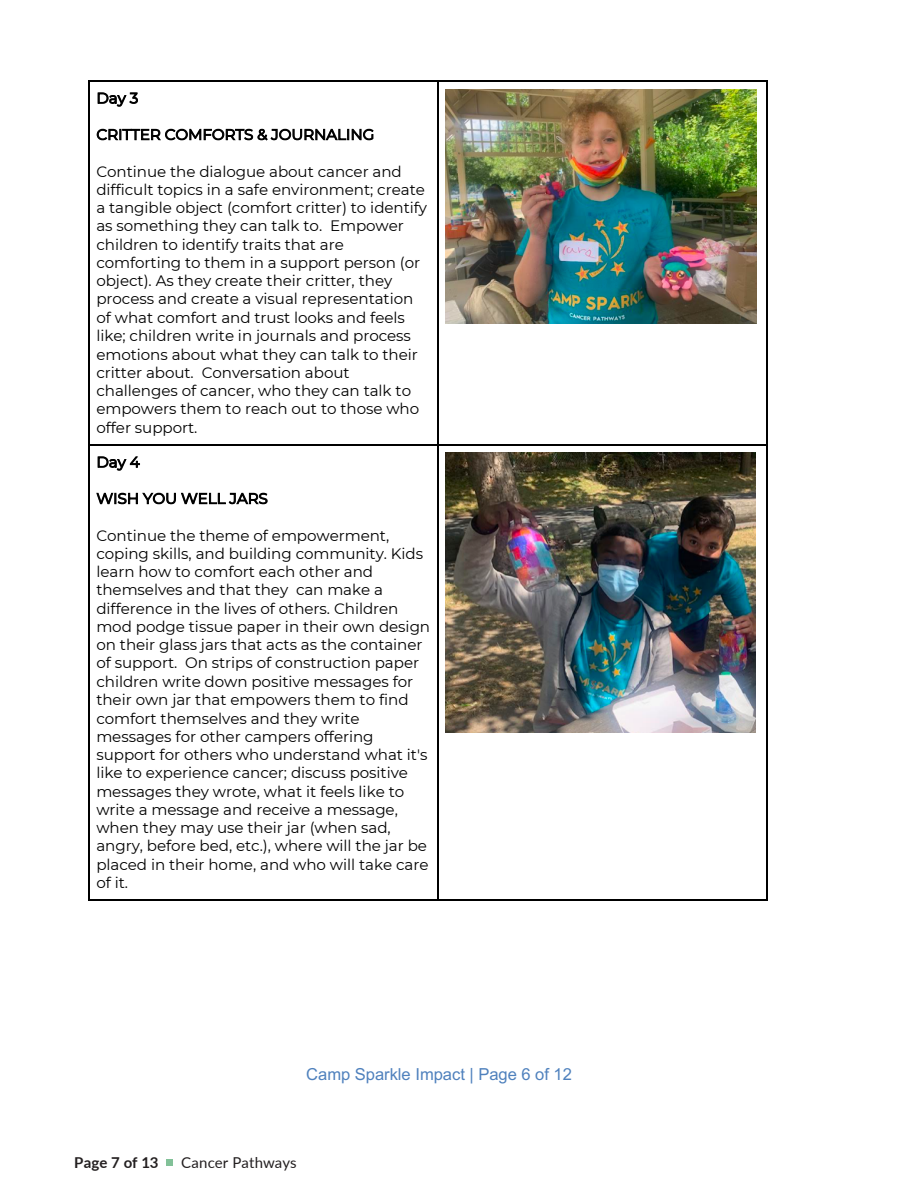
<style>
.page{position:relative;width:918px;height:1188px;background:#fff}
.page>*{position:absolute;margin:0;border:0;box-sizing:border-box;transform-origin:0 0}
.t1{font:16.5px "Arial";color:#4f81bd}
.t2{font:15.15px/18.3px "Montserrat";letter-spacing:-.005em;color:#000}
.t3{font:15px "Lato";letter-spacing:.01em;color:#231f20}
.t4{font:700 15px "Lato";color:#231f20}
.t5{font:14.85px "Montserrat";letter-spacing:-.005em;color:#000}
</style>
<div class="page">
<svg style="left:88px;top:80px;width:2px;height:9px"></svg>
<hr style="left:90px;top:80px;width:347px;height:1px;background:#000">
<hr style="left:438px;top:80px;width:328px;height:1px;background:#000">
<svg style="left:766px;top:80px;width:2px;height:9px"></svg>
<hr style="left:88px;top:89px;width:2px;height:355px;background:#000">
<hr style="left:437px;top:89px;width:1px;height:355px;background:#000">
<hr style="left:766px;top:89px;width:2px;height:355px;background:#000">
<svg style="left:88px;top:444px;width:2px;height:9px"></svg>
<hr style="left:90px;top:444px;width:347px;height:1px;background:#000">
<hr style="left:438px;top:444px;width:328px;height:1px;background:#000">
<svg style="left:766px;top:444px;width:2px;height:9px"></svg>
<hr style="left:88px;top:453px;width:2px;height:446px;background:#000">
<hr style="left:90px;top:899px;width:347px;height:2px;background:#000">
<hr style="left:437px;top:453px;width:1px;height:446px;background:#000">
<hr style="left:438px;top:899px;width:328px;height:2px;background:#000">
<hr style="left:766px;top:453px;width:2px;height:446px;background:#000">
<img style="left:445px;top:89px;width:311px;height:235px">
<img style="left:445px;top:453px;width:310px;height:279px">
<div style="left:166px;top:1159px;width:7px;height:7px;background:#82c198"></div>
<p class="t5" style="left:96px;top:88px;width:43px">Day 3</p>
<p class="t5" style="left:96px;top:124px;width:279px">CRITTER COMFORTS &amp; JOURNALING</p>
<p class="t2" style="left:96px;top:162px;width:332px">Continue the dialogue about cancer and difficult topics in a safe environment; create a tangible object (comfort critter) to identify as something they can talk to. Empower children to identify traits that are comforting to them in a support person (or object). As they create their critter, they process and create a visual representation of what comfort and trust looks and feels like; children write in journals and process emotions about what they can talk to their critter about. Conversation about challenges of cancer, who they can talk to empowers them to reach out to those who offer support.</p>
<p class="t5" style="left:96px;top:452px;width:45px">Day 4</p>
<p class="t5" style="left:96px;top:488px;width:173px">WISH YOU WELL JARS</p>
<p class="t2" style="left:96px;top:526px;width:335px">Continue the theme of empowerment, coping skills, and building community. Kids learn how to comfort each other and themselves and that they can make a difference in the lives of others. Children mod podge tissue paper in their own design on their glass jars that acts as the container of support. On strips of construction paper children write down positive messages for their own jar that empowers them to find comfort themselves and they write messages for other campers offering support for others who understand what it's like to experience cancer; discuss positive messages they wrote, what it feels like to write a message and receive a message, when they may use their jar (when sad, angry, before bed, etc.), where will the jar be placed in their home, and who will take care of it.</p>
<p class="t1" style="left:306px;top:1063px;width:267px">Camp Sparkle Impact | Page 6 of 12</p>
<p class="t4" style="left:74px;top:1151px;width:86px">Page 7 of 13</p>
<p class="t3" style="left:181px;top:1152px;width:117px">Cancer Pathways</p>
</div>
